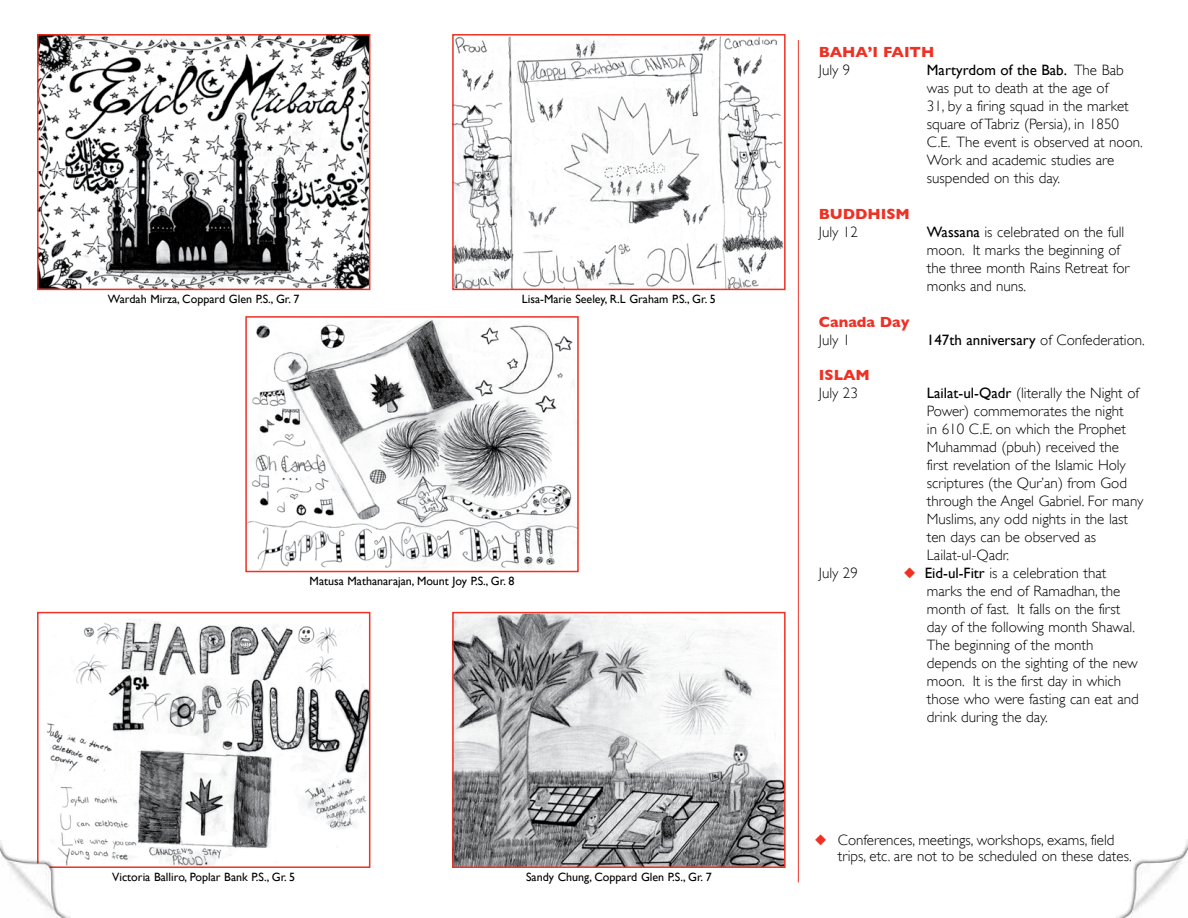
<style>
.page{position:relative;width:1188px;height:918px;background:#fff}
.page>*{position:absolute;margin:0;border:0;box-sizing:border-box;transform-origin:0 0}
.t1{font:300 15px/18px "Gill Sans";color:#000}
.t2{font:700 15px "Gill Sans";color:#ee3124}
.t3{font:15px "Gill Sans";color:#000}
.t4{font:12px "Gill Sans";color:#000}
.s1{font-weight:400}
.s2{font-weight:300}
.s3{color:#ee3124}
</style>
<div class="page">
<hr style="left:798px;top:40px;width:1px;height:842px;background:#ee3124">
<img style="left:40px;top:37px;width:327px;height:250px">
<div style="left:37px;top:34px;width:333px;height:256px;border:2px solid #ee3124"></div>
<img style="left:455px;top:37px;width:328px;height:250px">
<div style="left:452px;top:34px;width:334px;height:256px;border:2px solid #ee3124"></div>
<img style="left:248px;top:319px;width:328px;height:250px">
<div style="left:245px;top:316px;width:334px;height:256px;border:2px solid #ee3124"></div>
<img style="left:455px;top:615px;width:328px;height:250px">
<div style="left:452px;top:612px;width:334px;height:256px;border:2px solid #ee3124"></div>
<img style="left:46px;top:619px;width:321px;height:246px">
<div style="left:37px;top:612px;width:333px;height:256px;border:2px solid #ee3124"></div>
<img style="left:0;top:841px;width:70px;height:77px">
<img style="left:1116px;top:840px;width:72px;height:78px">
<p class="t4" style="left:108px;top:292px;width:193px">Wardah Mirza, Coppard Glen P.S., Gr. 7</p>
<p class="t4" style="left:522px;top:292px;width:195px">Lisa-Marie Seeley, R.L Graham P.S., Gr. 5</p>
<p class="t4" style="left:310px;top:574px;width:206px">Matusa Mathanarajan, Mount Joy P.S., Gr. 8</p>
<p class="t4" style="left:112px;top:870px;width:185px">Victoria Balliro, Poplar Bank P.S., Gr. 5</p>
<p class="t4" style="left:526px;top:870px;width:187px">Sandy Chung, Coppard Glen P.S., Gr. 7</p>
<p class="t2" style="left:819px;top:43px;width:117px">BAHA’I FAITH</p>
<p class="t1" style="left:819px;top:61px;width:33px">July 9</p>
<p class="t1" style="left:927px;top:61px;width:217px"><span class="s1">Martyrdom of the Bab.</span> The Bab was put to death at the age of<br>31, by a firing squad in the market square of Tabriz (Persia), in 1850<br>C.E. The event is observed at noon.<br>Work and academic studies are suspended on this day.</p>
<p class="t2" style="left:819px;top:205px;width:93px">BUDDHISM</p>
<p class="t1" style="left:819px;top:223px;width:40px">July 12</p>
<p class="t1" style="left:927px;top:223px;width:204px"><span class="s1">Wassana</span> is celebrated on the full moon. It marks the beginning of the three month Rains Retreat for monks and nuns.</p>
<p class="t2" style="left:819px;top:313px;width:92px">Canada Day</p>
<p class="t1" style="left:819px;top:331px;width:33px">July 1</p>
<p class="t3" style="left:927px;top:331px;width:219px">147th anniversary <span class="s2">of Confederation.</span></p>
<p class="t2" style="left:819px;top:366px;width:52px">ISLAM</p>
<p class="t1" style="left:819px;top:384px;width:40px">July 23</p>
<p class="t1" style="left:927px;top:384px;width:218px"><span class="s1">Lailat-ul-Qadr</span> (literally the Night of<br>Power) commemorates the night<br>in 610 C.E. on which the Prophet<br>Muhammad (pbuh) received the first revelation of the Islamic Holy scriptures (the Qur’an) from God through the Angel Gabriel. For many<br>Muslims, any odd nights in the last ten days can be observed as<br>Lailat-ul-Qadr.</p>
<p class="t1" style="left:819px;top:564px;width:40px">July 29</p>
<p class="t1" style="left:927px;top:564px;width:213px;text-indent:-23px"><span class="s3">◆</span> <span class="s1">Eid-ul-Fitr</span> is a celebration that marks the end of Ramadhan, the month of fast. It falls on the first day of the following month Shawal.<br>The beginning of the month depends on the sighting of the new moon. It is the first day in which those who were fasting can eat and drink during the day.</p>
<p class="t1" style="left:838px;top:832px;width:295px;line-height:15.6px;text-indent:-23px"><span class="s3">◆</span> Conferences, meetings, workshops, exams, field trips, etc. are not to be scheduled on these dates.</p>
</div>
